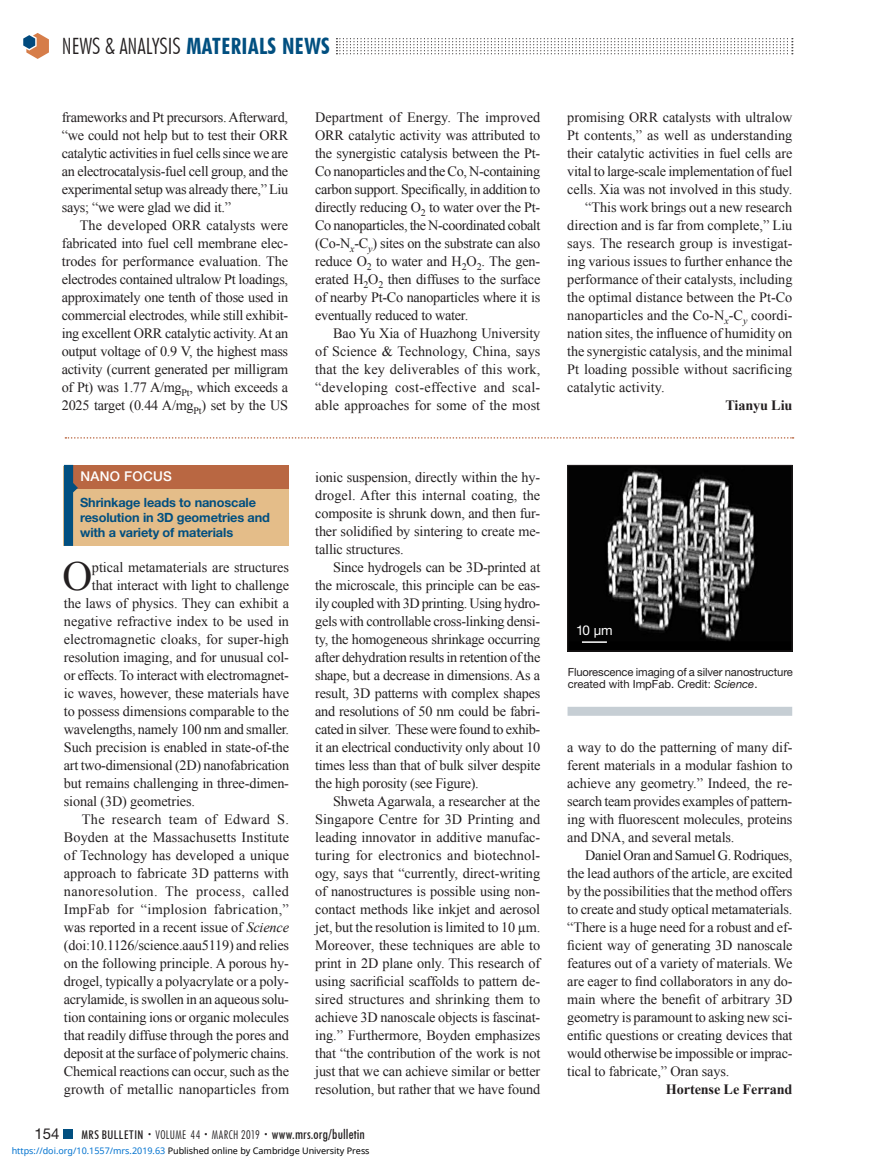
<style>
.page{position:relative;width:878px;height:1175px;background:#fff}
.page>*{position:absolute;margin:0;border:0;box-sizing:border-box;transform-origin:0 0}
.Drop_Cap{font:41.4px "Times New Roman";color:#231f20}
.t1{font:300 condensed 22.5px "Futura BT";color:#231f20}
.t2{font:15px "Helvetica Neue LT Std";color:#231f20}
.Body_Text_9_5_x_12_F{font:14.25px/18px "Times New Roman";letter-spacing:-.01em;color:#231f20;text-align:justify}
.Drop_Cap-2{font:14.25px "Times New Roman";letter-spacing:-.01em;color:#231f20}
.author{font:700 14.25px "Times New Roman";letter-spacing:-.01em;color:#231f20}
.t3{font:500 condensed 13.5px "Futura BT";letter-spacing:.01em;color:#231f20}
.FOCUS{font:500 13.5px "Helvetica Neue LT Std";letter-spacing:.02em;color:#fff}
.t4{font:13.5px "Helvetica Neue LT Std";color:#fff}
.t5{font:700 12.75px/15px "Helvetica Neue LT Std";letter-spacing:-.01em;color:#014f80}
.t6{font:11.25px/12.8px "Helvetica Neue LT Std";letter-spacing:-.01em;color:#231f20}
.t7{font:9px "Noto Sans";color:#000}
.s1{font-weight:700;color:#014f80}
.s2{font-style:italic}
.s3{font-size:12px}
.s4{font-weight:300;font-size:7.5px}
.s5{font-weight:300;font-size:12px}
.s6{color:#0172cf}
</style>
<div class="page">
<svg style="left:336px;top:38px;width:456px;height:16px"></svg>
<svg style="left:23px;top:33px;width:26px;height:26px"></svg>
<div style="left:64px;top:1130px;width:9px;height:8px;background:#014f80"></div>
<div style="left:64px;top:466px;width:225px;height:80px;background:#e4bd89"></div>
<div style="left:69px;top:465px;width:219px;height:23px;background:#b96742"></div>
<svg style="left:64px;top:465px;width:14px;height:81px"></svg>
<div style="left:567px;top:706px;width:225px;height:10px;background:#c6ced4"></div>
<img style="left:569px;top:467px;width:221px;height:182px">
<div style="left:567px;top:465px;width:225px;height:186px;border:1px solid #231f20"></div>
<svg style="left:65px;top:437px;width:728px;height:1px"></svg>
<hr style="left:582px;top:641px;width:25px;height:2px;background:#fff">
<h2 class="t1" style="left:62px;top:32px;width:269px">NEWS &amp; ANALYSIS <span class="s1">MATERIALS NEWS</span></h2>
<p class="Body_Text_9_5_x_12_F" style="left:62px;top:108px;width:228px">frameworks and Pt precursors. Afterward, “we could not help but to test their ORR catalytic activities in fuel cells since we are an electrocatalysis-fuel cell group, and the experimental setup was already there,” Liu says; “we were glad we did it.”</p>
<p class="Body_Text_9_5_x_12_F" style="left:62px;top:216px;width:228px;text-indent:18px">The developed ORR catalysts were fabricated into fuel cell membrane elec&shy;trodes for performance evaluation. The electrodes contained ultralow Pt loadings, approximately one tenth of those used in commercial electrodes, while still exhibit&shy;ing excellent ORR catalytic activity. At an output voltage of 0.9 V, the highest mass activity (current generated per milligram of Pt) was 1.77 A/mg<sub>Pt</sub>, which exceeds a 2025 target (0.44 A/mg<sub>Pt</sub>) set by the US</p>
<p class="FOCUS" style="left:80px;top:468px;width:93px">NANO FOCUS</p>
<p class="t5" style="left:80px;top:494px;width:191px">Shrinkage leads to nanoscale resolution in 3D geometries and with a variety of materials</p>
<p class="Drop_Cap" style="left:62px;top:548px;width:31px">O</p>
<p class="Drop_Cap-2" style="left:92px;top:557px;width:198px">ptical metamaterials are structures</p>
<p class="Drop_Cap-2" style="left:92px;top:575px;width:199px">that interact with light to challenge</p>
<p class="Drop_Cap-2" style="left:64px;top:593px;width:227px">the laws of physics. They can exhibit a</p>
<p class="Drop_Cap-2" style="left:64px;top:611px;width:227px">negative refractive index to be used in</p>
<p class="Drop_Cap-2" style="left:64px;top:629px;width:227px">electromagnetic cloaks, for super-high</p>
<p class="Drop_Cap-2" style="left:64px;top:647px;width:226px">resolution imaging, and for unusual col-</p>
<p class="Drop_Cap-2" style="left:64px;top:665px;width:226px">or effects. To interact with electromagnet-</p>
<p class="Drop_Cap-2" style="left:64px;top:683px;width:227px">ic waves, however, these materials have</p>
<p class="Drop_Cap-2" style="left:64px;top:701px;width:226px">to possess dimensions comparable to the</p>
<p class="Drop_Cap-2" style="left:64px;top:719px;width:227px">wavelengths, namely 100 nm and smaller.</p>
<p class="Drop_Cap-2" style="left:64px;top:737px;width:227px">Such precision is enabled in state-of-the</p>
<p class="Drop_Cap-2" style="left:64px;top:755px;width:227px">art two-dimensional (2D) nanofabrication</p>
<p class="Drop_Cap-2" style="left:64px;top:773px;width:226px">but remains challenging in three-dimen-</p>
<p class="Drop_Cap-2" style="left:64px;top:791px;width:133px">sional (3D) geometries.</p>
<p class="Body_Text_9_5_x_12_F" style="left:64px;top:810px;width:227px;text-indent:18px">The research team of Edward S.<br>Boyden at the Massachusetts Institute of Technology has developed a unique approach to fabricate 3D patterns with nanoresolution. The process, called ImpFab for “implosion fabrication,” was reported in a recent issue of <span class="s2">Science </span>(doi:10.1126/science.aau5119) and relies on the following principle. A porous hy&shy;drogel, typically a polyacrylate or a poly&shy;acrylamide, is swollen in an aqueous solu&shy;tion containing ions or organic molecules that readily diffuse through the pores and deposit at the surface of polymeric chains.<br>Chemical reactions can occur, such as the growth of metallic nanoparticles from</p>
<p class="Body_Text_9_5_x_12_F" style="left:315px;top:108px;width:227px">Department of Energy. The improved ORR catalytic activity was attributed to the synergistic catalysis between the Pt-Co nanoparticles and the Co, N-containing carbon support. Specifically, in addition to directly reducing O<sub>2</sub> to water over the Pt-Co nanoparticles, the N-coordinated cobalt (Co-N<sub>x</sub>-C<sub>y</sub>) sites on the substrate can also reduce O<sub>2</sub> to water and H<sub>2</sub>O<sub>2</sub>. The gen&shy;erated H<sub>2</sub>O<sub>2</sub> then diffuses to the surface of nearby Pt-Co nanoparticles where it is eventually reduced to water.</p>
<p class="Body_Text_9_5_x_12_F" style="left:315px;top:324px;width:227px;text-indent:18px">Bao Yu Xia of Huazhong University of Science &amp; Technology, China, says that the key deliverables of this work, “developing cost-effective and scal&shy;able approaches for some of the most</p>
<p class="Body_Text_9_5_x_12_F" style="left:315px;top:468px;width:227px">ionic suspension, directly within the hy&shy;drogel. After this internal coating, the composite is shrunk down, and then fur&shy;ther solidified by sintering to create me&shy;tallic structures.</p>
<p class="Body_Text_9_5_x_12_F" style="left:315px;top:558px;width:227px;text-indent:18px">Since hydrogels can be 3D-printed at the microscale, this principle can be eas&shy;ily coupled with 3D printing. Using hydro&shy;gels with controllable cross-linking densi&shy;ty, the homogeneous shrinkage occurring after dehydration results in retention of the shape, but a decrease in dimensions. As a result, 3D patterns with complex shapes and resolutions of 50 nm could be fabri&shy;cated in silver. These were found to exhib&shy;it an electrical conductivity only about 10 times less than that of bulk silver despite the high porosity (see Figure).</p>
<p class="Body_Text_9_5_x_12_F" style="left:315px;top:792px;width:227px;text-indent:18px">Shweta Agarwala, a researcher at the Singapore Centre for 3D Printing and leading innovator in additive manufac&shy;turing for electronics and biotechnol&shy;ogy, says that “currently, direct-writing of nanostructures is possible using non&shy;contact methods like inkjet and aerosol jet, but the resolution is limited to 10 µm.<br>Moreover, these techniques are able to print in 2D plane only. This research of using sacrificial scaffolds to pattern de&shy;sired structures and shrinking them to achieve 3D nanoscale objects is fascinat&shy;ing.” Furthermore, Boyden emphasizes that “the contribution of the work is not just that we can achieve similar or better resolution, but rather that we have found</p>
<p class="t2" style="left:34px;top:1124px;width:27px">154</p>
<p class="t3" style="left:81px;top:1126px;width:285px"><span class="s3">MRS BULLETIN</span> <span class="s4">•</span> <span class="s5">VOLUME 44</span> <span class="s4">•</span> <span class="s5">MARCH 2019</span> <span class="s4">•</span> www.mrs.org/bulletin</p>
<p class="t7" style="left:12px;top:1143px;width:359px"><span class="s6">https://doi.org/10.1557/mrs.2019.63</span> Published online by Cambridge University Press</p>
<p class="Body_Text_9_5_x_12_F" style="left:567px;top:108px;width:226px">promising ORR catalysts with ultralow Pt contents,” as well as understanding their catalytic activities in fuel cells are vital to large-scale implementation of fuel cells. Xia was not involved in this study.</p>
<p class="Body_Text_9_5_x_12_F" style="left:567px;top:198px;width:227px;text-indent:18px">“This work brings out a new research direction and is far from complete,” Liu says. The research group is investigat&shy;ing various issues to further enhance the performance of their catalysts, including the optimal distance between the Pt-Co nanoparticles and the Co-N<sub>x</sub>-C<sub>y</sub> coordi&shy;nation sites, the influence of humidity on the synergistic catalysis, and the minimal Pt loading possible without sacrificing catalytic activity.</p>
<p class="author" style="left:725px;top:395px;width:68px">Tianyu Liu</p>
<p class="t4" style="left:576px;top:622px;width:38px">10 µm</p>
<p class="t6" style="left:567px;top:665px;width:226px">Fluorescence imaging of a silver nanostructure created with ImpFab. Credit: <span class="s2">Science</span>.</p>
<p class="Body_Text_9_5_x_12_F" style="left:567px;top:738px;width:227px">a way to do the patterning of many dif&shy;ferent materials in a modular fashion to achieve any geometry.” Indeed, the re&shy;search team provides examples of pattern&shy;ing with fluorescent molecules, proteins and DNA, and several metals.</p>
<p class="Body_Text_9_5_x_12_F" style="left:567px;top:846px;width:227px;text-indent:18px">Daniel Oran and Samuel G. Rodriques, the lead authors of the article, are excited by the possibilities that the method offers to create and study optical metamaterials. “There is a huge need for a robust and ef&shy;ficient way of generating 3D nanoscale features out of a variety of materials. We are eager to find collaborators in any do&shy;main where the benefit of arbitrary 3D geometry is paramount to asking new sci&shy;entific questions or creating devices that would otherwise be impossible or imprac&shy;tical to fabricate,” Oran says.</p>
<p class="author" style="left:666px;top:1079px;width:128px">Hortense Le Ferrand</p>
</div>
